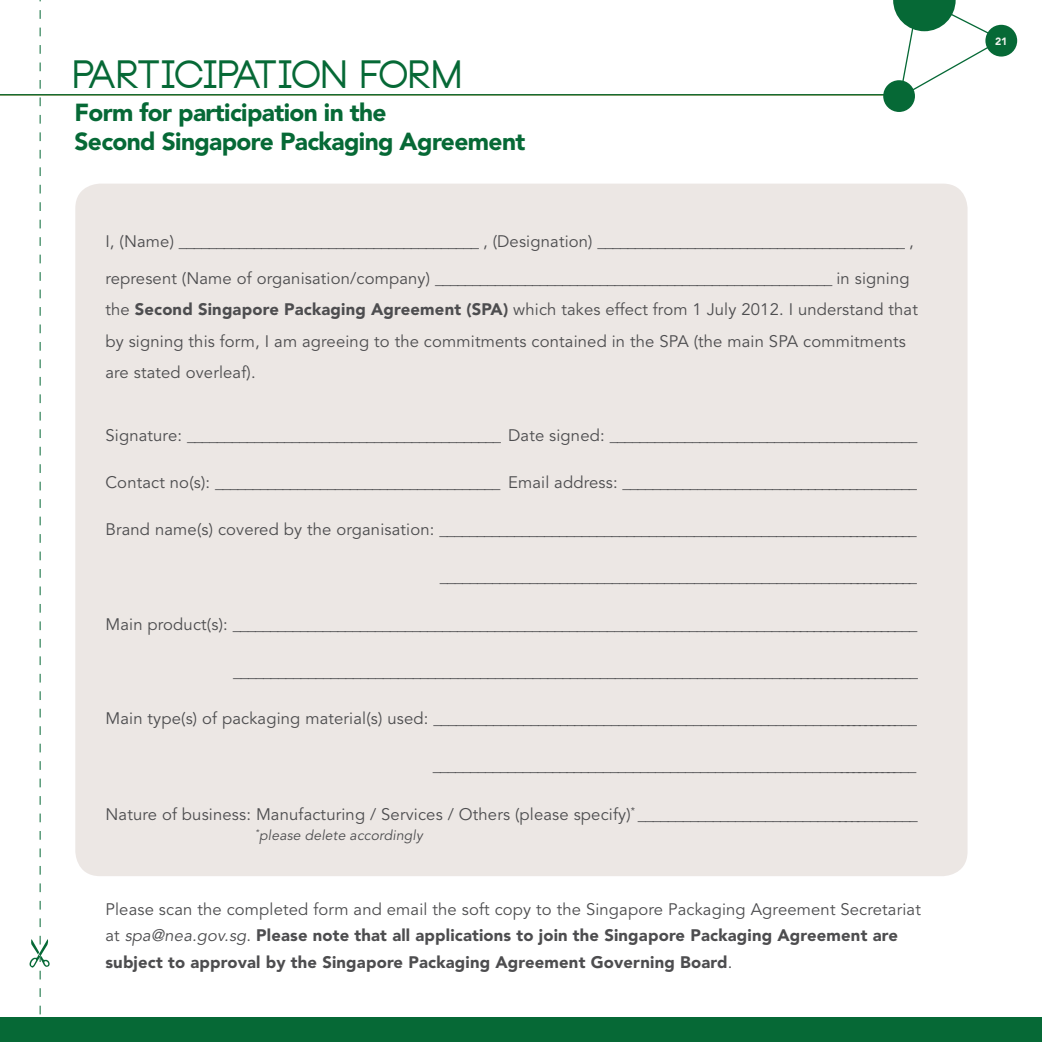
<style>
.page{position:relative;width:1042px;height:1042px;background:#fff}
.page>*{position:absolute;margin:0;border:0;box-sizing:border-box;transform-origin:0 0}
.t1{font:700 38.5px "Neou";letter-spacing:-.05em;color:#066936}
.t2{font:900 24.5px/29.4px "Avenir";letter-spacing:-.025em;color:#066936}
.t3{font:16.62px/31.5px "Avenir";letter-spacing:.01em;color:#4d4d4f}
.t4{font:900 16.62px/26.2px "Avenir";letter-spacing:.01em;color:#4d4d4f}
.t5{font:italic 14px "Avenir";letter-spacing:.01em;color:#4d4d4f}
.t6{font:900 10.5px "Avenir";color:#eff1ed}
.s1{font-weight:900}
.s2{font-weight:400}
.s3{font-weight:400;font-style:italic}
</style>
<div class="page">
<div style="left:985px;top:25px;width:32px;height:32px;background:#066936;border-radius:50%"></div>
<hr style="left:0;top:94px;width:904px;height:1px;background:#066936">
<div style="left:883px;top:80px;width:32px;height:32px;background:#066936;border-radius:50%"></div>
<svg style="left:886px;top:0;width:118px;height:105px"></svg>
<svg style="left:30px;top:0;width:20px;height:1015px"></svg>
<div style="left:75px;top:184px;width:892px;height:692px;background:#ece7e4;border-radius:25px"></div>
<div style="left:0;top:1017px;width:1042px;height:25px;background:#066936"></div>
<h1 class="t1" style="left:74px;top:55px;width:390px">PARTICIPATION FORM</h1>
<h2 class="t2" style="left:74px;top:97px;width:452px">Form for participation in the<br>Second Singapore Packaging Agreement</h2>
<p class="t3" style="left:105px;top:224px;width:810px;line-height:36.4px">I, (Name) ________________________________________ , (Designation) _________________________________________ , represent (Name of organisation/company) _____________________________________________________ in signing</p>
<p class="t3" style="left:105px;top:294px;width:814px">the <span class="s1">Second Singapore Packaging Agreement (SPA)</span> which takes effect from 1 July 2012. I understand that by signing this form, I am agreeing to the commitments contained in the SPA (the main SPA commitments are stated overleaf).</p>
<p class="t3" style="left:105px;top:420px;width:813px">Signature: __________________________________________ Date signed: _________________________________________</p>
<p class="t3" style="left:105px;top:467px;width:813px">Contact no(s): ______________________________________ Email address: ________________________________________</p>
<p class="t3" style="left:105px;top:514px;width:813px">Brand name(s) covered by the organisation: _________________________________________________________________</p>
<p class="t3" style="left:440px;top:561px;width:479px">_________________________________________________________________</p>
<p class="t3" style="left:105px;top:609px;width:813px">Main product(s): _____________________________________________________________________________________________</p>
<p class="t3" style="left:233px;top:656px;width:686px">_____________________________________________________________________________________________</p>
<p class="t3" style="left:105px;top:703px;width:813px">Main type(s) of packaging material(s) used: ___________________________________________________________________</p>
<p class="t3" style="left:433px;top:750px;width:485px">___________________________________________________________________</p>
<p class="t3" style="left:105px;top:798px;width:814px">Nature of business: Manufacturing / Services / Others (please specify)<sup>*</sup> ______________________________________</p>
<p class="t5" style="left:255px;top:826px;width:169px"><sup>*</sup>please delete accordingly</p>
<p class="t4" style="left:105px;top:896px;width:817px"><span class="s2">Please scan the completed form and email the soft copy to the Singapore Packaging Agreement Secretariat at</span> <span class="s3">spa@nea.gov.sg</span><span class="s2">.</span> Please note that all applications to join the Singapore Packaging Agreement are subject to approval by the Singapore Packaging Agreement Governing Board<span class="s2">.</span></p>
<p class="t6" style="left:995px;top:35px;width:14px">21</p>
</div>
